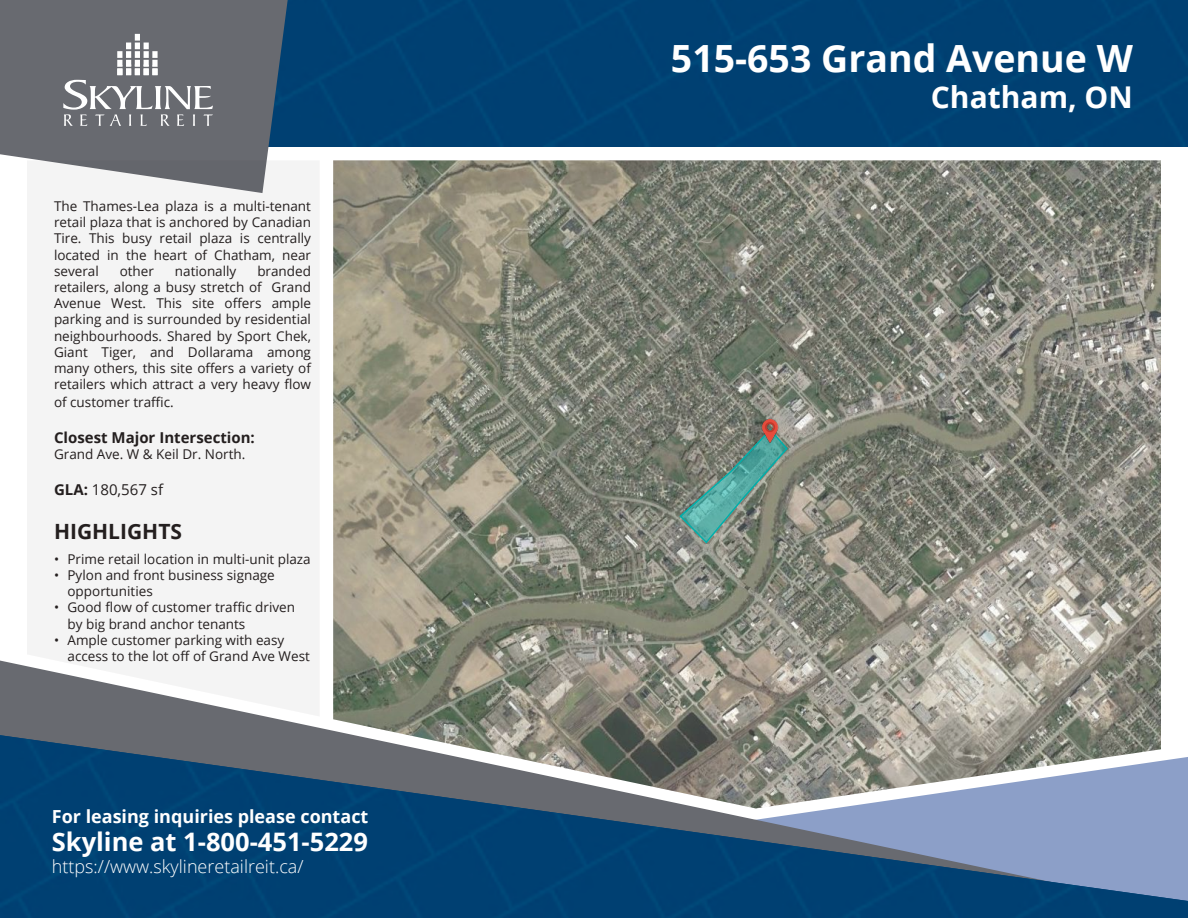
<style>
.page{position:relative;width:1188px;height:918px;background:#fff}
.page>*{position:absolute;margin:0;border:0;box-sizing:border-box;transform-origin:0 0}
.t1{font:700 37.5px "Open Sans";color:#fff}
.t2{font:700 30px "Open Sans";color:#fff}
.t3{font:700 25.5px "Open Sans";color:#fff}
.t4{font:700 21px "Open Sans";color:#241f1f}
.t5{font:300 18px "Open Sans";color:#fff}
.t6{font:700 18px "Open Sans";color:#fff}
.t7{font:700 15px "Open Sans";color:#241f1f}
.t8{font:15px "Open Sans";color:#241f1f}
.t9{font:13.5px/16.2px "Open Sans";color:#241f1f}
.s1{font-weight:700}
</style>
<div class="page">
<img style="left:333px;top:160px;width:828px;height:498px">
<svg style="left:678px;top:428px;width:111px;height:117px;background:#728e84"></svg>
<img style="left:758px;top:420px;width:24px;height:23px">
<div style="left:289px;top:0;width:899px;height:147px;background:#004072"></div>
<svg style="left:0;top:658px;width:1161px;height:75px;background:#929186"></svg>
<img style="left:0;top:735px;width:1188px;height:183px">
<div style="left:0;top:0;width:289px;height:160px;background:#686a70"></div>
<svg style="left:27px;top:160px;width:293px;height:557px;fill:#f4f4f4"></svg>
<svg style="left:63px;top:34px;width:150px;height:92px;background:#818287"></svg>
<p class="t9" style="left:54px;top:198px;width:259px;text-align:justify">The Thames-Lea plaza is a multi-tenant retail plaza that is anchored by Canadian Tire. This busy retail plaza is centrally located in the heart of Chatham, near several</p>
<p class="t9" style="left:54px;top:262px;width:259px;text-align:justify;text-indent:203px">branded retailers, along a busy stretch of Grand Avenue West. This site offers ample parking and is surrounded by residential neighbourhoods. Shared by Sport Chek, Giant Tiger, and Dollarama among many others, this site offers a variety of retailers which attract a very heavy flow</p>
<p class="t9" style="left:54px;top:394px;width:121px">of customer traffic.</p>
<p class="t7" style="left:54px;top:427px;width:202px">Closest Major Intersection:</p>
<p class="t9" style="left:54px;top:446px;width:193px">Grand Ave. W &amp; Keil Dr. North.</p>
<p class="t8" style="left:54px;top:480px;width:111px"><span class="s1">GLA:</span> 180,567 sf</p>
<h3 class="t4" style="left:54px;top:516px;width:130px">HIGHLIGHTS</h3>
<p class="t9" style="left:54px;top:550px;width:258px">• Prime retail location in multi-unit plaza</p>
<p class="t9" style="left:68px;top:567px;width:209px;text-indent:-14px">• Pylon and front business signage opportunities</p>
<p class="t9" style="left:68px;top:599px;width:229px;text-indent:-14px">• Good flow of customer traffic driven by big brand anchor tenants</p>
<p class="t9" style="left:68px;top:631px;width:244px;text-indent:-14px">• Ample customer parking with easy access to the lot off of Grand Ave West</p>
<p class="t9" style="left:120px;top:262px;width:36px">other</p>
<p class="t9" style="left:175px;top:262px;width:63px">nationally</p>
<h3 class="t6" style="left:52px;top:803px;width:318px">For leasing inquiries please contact</h3>
<h3 class="t3" style="left:52px;top:824px;width:318px">Skyline at 1-800-451-5229</h3>
<h3 class="t5" style="left:52px;top:854px;width:253px">https://www.skylineretailreit.ca/</h3>
<h1 class="t1" style="left:671px;top:32px;width:464px">515-653 Grand Avenue W</h1>
<h2 class="t2" style="left:931px;top:76px;width:204px">Chatham, ON</h2>
</div>
